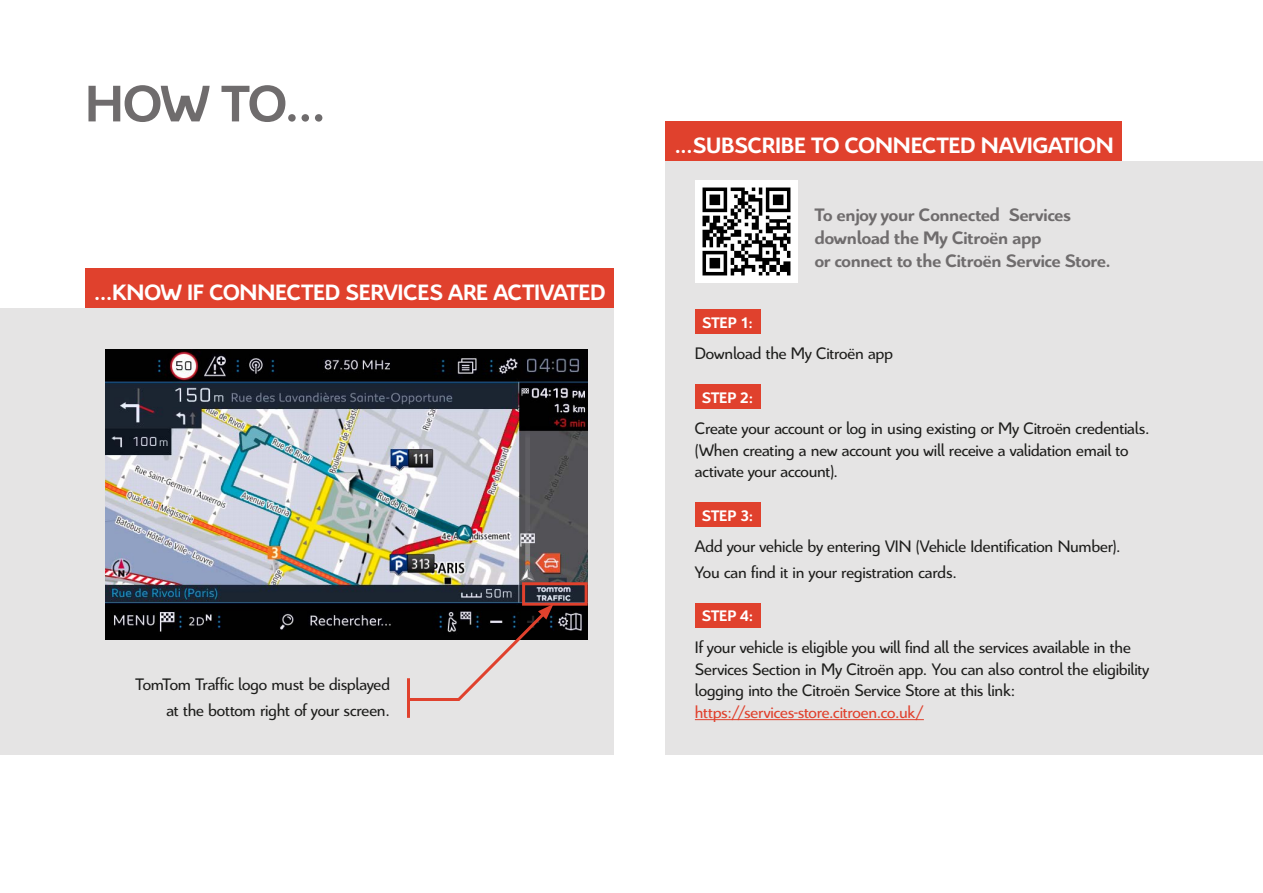
<style>
.page{position:relative;width:1263px;height:893px;background:#fff}
.page>*{position:absolute;margin:0;border:0;box-sizing:border-box;transform-origin:0 0}
.t1{font:700 55.5px "Citroen";color:#6f6c6d}
.t2{font:700 24px "Citroen";letter-spacing:-.01em;color:#fff}
.t3{font:700 19.5px/23.4px "Citroen";letter-spacing:-.01em;color:#6f6c6d}
.t4{font:18px/21.6px "Citroen";letter-spacing:-.01em;color:#1d1d1b}
.t5{font:18px "Citroen";letter-spacing:-.01em;color:#e0412d}
.t6{font:700 16.5px "Citroen";color:#fff}
</style>
<div class="page">
<div style="left:665px;top:161px;width:598px;height:594px;background:#e5e4e4"></div>
<div style="left:665px;top:121px;width:457px;height:40px;background:#e0412d"></div>
<hr style="left:695px;top:719px;width:229px;height:1px;background:#e0412d">
<div style="left:695px;top:309px;width:65px;height:24px;background:#e0412d"></div>
<div style="left:695px;top:384px;width:65px;height:24px;background:#e0412d"></div>
<div style="left:695px;top:502px;width:65px;height:24px;background:#e0412d"></div>
<div style="left:695px;top:603px;width:65px;height:24px;background:#e0412d"></div>
<div style="left:695px;top:180px;width:103px;height:103px;background:#fff"></div>
<img style="left:702px;top:187px;width:89px;height:89px">
<div style="left:0;top:308px;width:614px;height:447px;background:#e5e4e4"></div>
<div style="left:85px;top:268px;width:529px;height:40px;background:#e0412d"></div>
<img style="left:105px;top:350px;width:483px;height:289px">
<div style="left:522px;top:582px;width:66px;height:24px;border:3px solid #e0412d"></div>
<svg style="left:405px;top:604px;width:148px;height:97px"></svg>
<hr style="left:407px;top:678px;width:3px;height:40px;background:#e0412d">
<h1 class="t1" style="left:85px;top:65px;width:244px">HOW TO...</h1>
<h2 class="t2" style="left:94px;top:276px;width:513px">...KNOW IF CONNECTED SERVICES ARE ACTIVATED</h2>
<p class="t4" style="left:136px;top:671px;width:256px;line-height:25.8px;text-align:right">TomTom Traffic logo must be displayed at the bottom right of your screen.</p>
<h2 class="t2" style="left:674px;top:129px;width:441px">...SUBSCRIBE TO CONNECTED NAVIGATION</h2>
<p class="t3" style="left:815px;top:202px;width:298px">To enjoy your Connected Services download the My Citroën app<br>or connect to the Citroën Service Store.</p>
<p class="t6" style="left:702px;top:311px;width:53px">STEP 1:</p>
<p class="t4" style="left:695px;top:342px;width:200px">Download the My Citroën app</p>
<p class="t6" style="left:702px;top:386px;width:53px">STEP 2:</p>
<p class="t4" style="left:695px;top:417px;width:457px">Create your account or log in using existing or My Citroën credentials. (When creating a new account you will receive a validation email to activate your account).</p>
<p class="t6" style="left:702px;top:504px;width:53px">STEP 3:</p>
<p class="t4" style="left:695px;top:533px;width:427px;line-height:25.8px">Add your vehicle by entering VIN (Vehicle Identification Number).<br>You can find it in your registration cards.</p>
<p class="t6" style="left:702px;top:605px;width:53px">STEP 4:</p>
<p class="t4" style="left:695px;top:636px;width:456px">If your vehicle is eligible you will find all the services available in the<br>Services Section in My Citroën app. You can also control the eligibility logging into the Citroën Service Store at this link:</p>
<p class="t5" style="left:695px;top:700px;width:230px">https://services-store.citroen.co.uk/</p>
</div>
